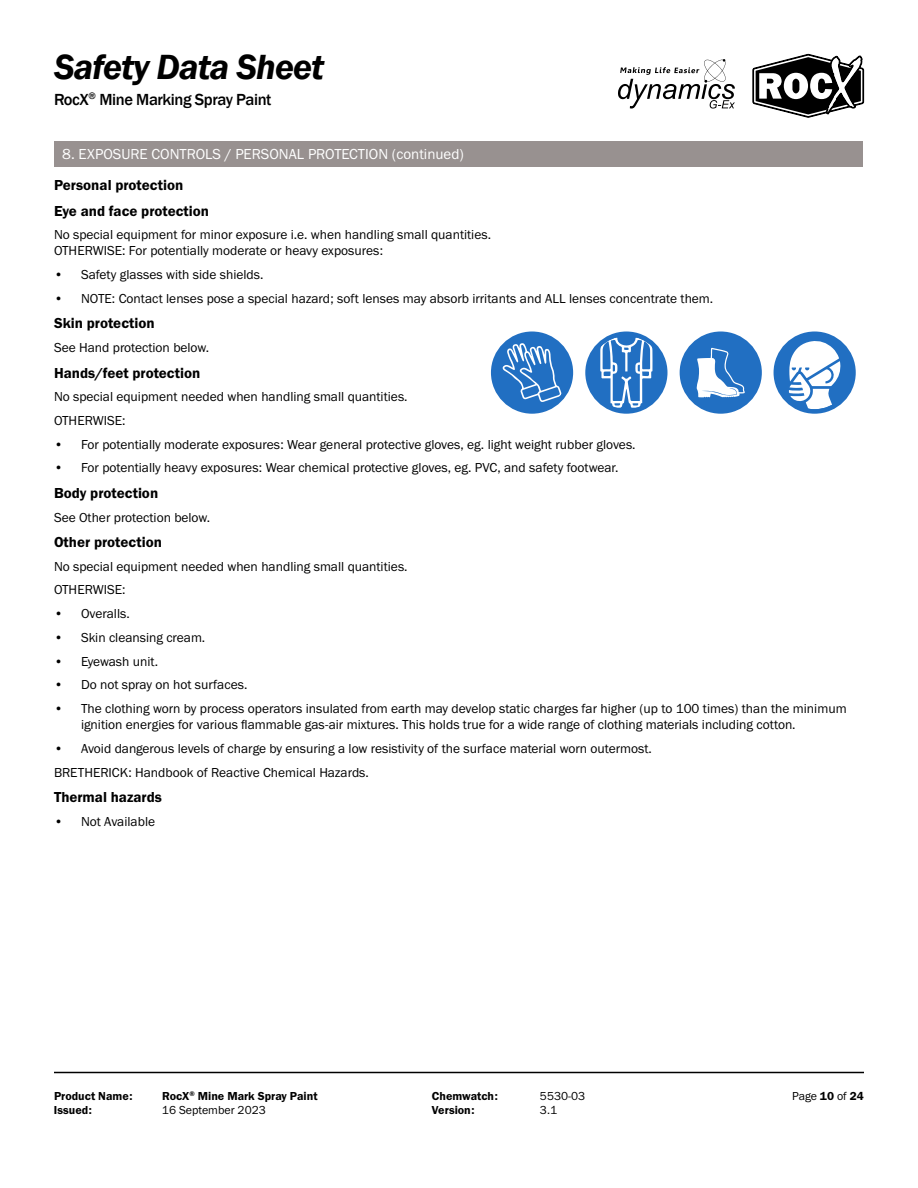
<style>
.page{position:relative;width:918px;height:1188px;background:#fff}
.page>*{position:absolute;margin:0;border:0;box-sizing:border-box;transform-origin:0 0}
.t1{font:italic 600 36px "Franklin Gothic";letter-spacing:-.025em;color:#000}
.t2{font:500 16.5px "Franklin Gothic";letter-spacing:-.025em;color:#000}
.t3{font:15px/25.5px "Franklin Gothic URW Dem";color:#000}
.t4{font:15px "Franklin Gothic URW Boo";color:#fff}
.t5{font:13.5px/23.7px "Franklin Gothic URW Boo";color:#000}
.t6{font:12px "Franklin Gothic URW Dem";color:#000}
.t7{font:12px "Franklin Gothic URW Boo";color:#000}
.s1{font-family:"Franklin Gothic URW Dem"}
</style>
<div class="page">
<hr style="left:54px;top:1072px;width:810px;height:1px;background:#000">
<svg style="left:618px;top:59px;width:117px;height:50px"></svg>
<svg style="left:752px;top:53px;width:112px;height:65px"></svg>
<div style="left:55px;top:142px;width:808px;height:25px;background:#989190"></div>
<div style="left:682px;top:334px;width:78px;height:77px;background:#216fc2;border-radius:50%"></div>
<svg style="left:697px;top:348px;width:48px;height:49px"></svg>
<div style="left:680px;top:331px;width:82px;height:83px;border:4px solid #216fc2;border-radius:50%"></div>
<div style="left:493px;top:334px;width:78px;height:77px;background:#216fc2;border-radius:50%"></div>
<svg style="left:502px;top:343px;width:60px;height:59px"></svg>
<div style="left:491px;top:331px;width:82px;height:83px;border:4px solid #216fc2;border-radius:50%"></div>
<div style="left:588px;top:334px;width:77px;height:77px;background:#216fc2;border-radius:50%"></div>
<svg style="left:600px;top:337px;width:53px;height:71px"></svg>
<div style="left:585px;top:331px;width:83px;height:83px;border:4px solid #216fc2;border-radius:50%"></div>
<div style="left:776px;top:334px;width:78px;height:77px;background:#216fc2;border-radius:50%"></div>
<svg style="left:789px;top:340px;width:52px;height:69px"></svg>
<div style="left:774px;top:331px;width:82px;height:83px;border:4px solid #216fc2;border-radius:50%"></div>
<h1 class="t1" style="left:54px;top:44px;width:272px">Safety Data Sheet</h1>
<p class="t2" style="left:54px;top:89px;width:219px">RocX<sup>®</sup> Mine Marking Spray Paint</p>
<p class="t4" style="left:62px;top:145px;width:403px">8. EXPOSURE CONTROLS / PERSONAL PROTECTION (continued)</p>
<p class="t3" style="left:54px;top:172px;width:157px">Personal protection<br>Eye and face protection</p>
<p class="t5" style="left:54px;top:226px;width:439px;line-height:16.2px">No special equipment for minor exposure i.e. when handling small quantities.<br>OTHERWISE: For potentially moderate or heavy exposures:</p>
<p class="t5" style="left:54px;top:263px;width:211px">• Safety glasses with side shields.</p>
<p class="t5" style="left:54px;top:286px;width:661px">• NOTE: Contact lenses pose a special hazard; soft lenses may absorb irritants and ALL lenses concentrate them.</p>
<p class="t3" style="left:54px;top:310px;width:102px">Skin protection</p>
<p class="t5" style="left:54px;top:335px;width:157px">See Hand protection below.</p>
<p class="t3" style="left:54px;top:360px;width:148px">Hands/feet protection</p>
<p class="t5" style="left:54px;top:385px;width:355px">No special equipment needed when handling small quantities.<br>OTHERWISE:</p>
<p class="t5" style="left:54px;top:432px;width:583px">• For potentially moderate exposures: Wear general protective gloves, eg. light weight rubber gloves.</p>
<p class="t5" style="left:54px;top:456px;width:566px">• For potentially heavy exposures: Wear chemical protective gloves, eg. PVC, and safety footwear.</p>
<p class="t3" style="left:54px;top:480px;width:106px">Body protection</p>
<p class="t5" style="left:54px;top:505px;width:158px">See Other protection below.</p>
<p class="t3" style="left:54px;top:529px;width:109px">Other protection</p>
<p class="t5" style="left:54px;top:554px;width:355px">No special equipment needed when handling small quantities.<br>OTHERWISE:</p>
<p class="t5" style="left:54px;top:602px;width:77px">• Overalls.</p>
<p class="t5" style="left:54px;top:625px;width:153px">• Skin cleansing cream.</p>
<p class="t5" style="left:54px;top:649px;width:106px">• Eyewash unit.</p>
<p class="t5" style="left:54px;top:673px;width:195px">• Do not spray on hot surfaces.</p>
<p class="t5" style="left:81px;top:700px;width:767px;line-height:16.2px;text-indent:-27px">• The clothing worn by process operators insulated from earth may develop static charges far higher (up to 100 times) than the minimum ignition energies for various flammable gas-air mixtures. This holds true for a wide range of clothing materials including cotton.</p>
<p class="t5" style="left:54px;top:736px;width:600px">• Avoid dangerous levels of charge by ensuring a low resistivity of the surface material worn outermost.<br>BRETHERICK: Handbook of Reactive Chemical Hazards.</p>
<p class="t3" style="left:54px;top:784px;width:110px">Thermal hazards</p>
<p class="t5" style="left:54px;top:809px;width:103px">• Not Available</p>
<p class="t6" style="left:54px;top:1089px;width:80px">Product Name:</p>
<p class="t6" style="left:162px;top:1089px;width:157px">RocX<sup>®</sup> Mine Mark Spray Paint</p>
<p class="t6" style="left:432px;top:1089px;width:67px">Chemwatch:</p>
<p class="t7" style="left:540px;top:1089px;width:47px">5530-03</p>
<p class="t6" style="left:54px;top:1103px;width:40px">Issued:</p>
<p class="t7" style="left:162px;top:1103px;width:105px">16 September 2023</p>
<p class="t6" style="left:432px;top:1103px;width:44px">Version:</p>
<p class="t7" style="left:540px;top:1103px;width:19px">3.1</p>
<p class="t7" style="left:792px;top:1089px;width:73px">Page <span class="s1">10</span> of <span class="s1">24</span></p>
</div>
